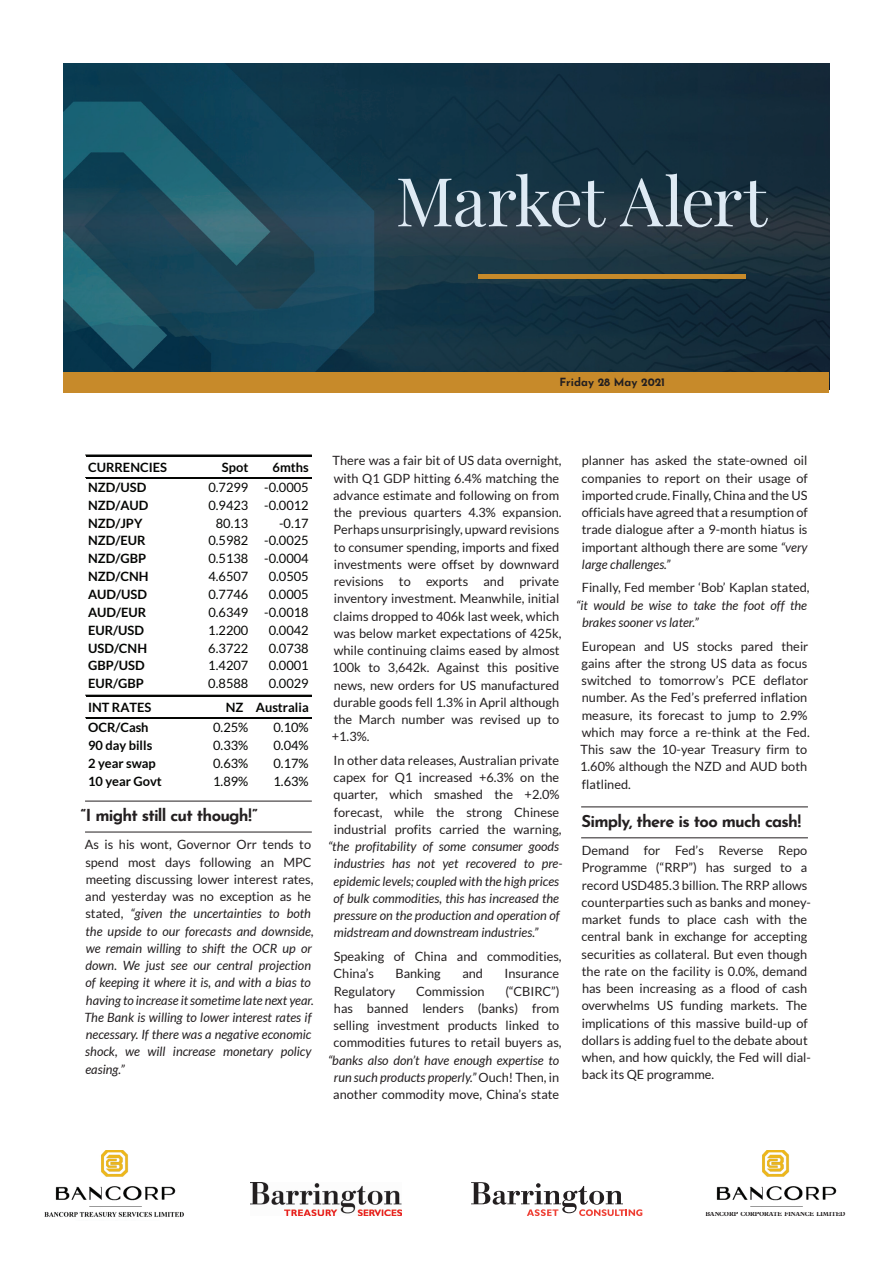
<style>
.page{position:relative;width:893px;height:1263px;background:#fff}
.page>*{position:absolute;margin:0;border:0;box-sizing:border-box;transform-origin:0 0}
.t1{font:67.5px "Playfair Display";letter-spacing:-.03em;color:#deeaf4}
.t2{font:700 16.5px "Josefin Sans";letter-spacing:-.045em;color:#231f20}
.t3{font:12.9px "Lato";color:#040503}
.t4{font:700 12.9px "Lato";color:#040503}
.t5{font:12.75px/17.2px "Lato";color:#231f20}
.t6{font:italic 12.75px/17.2px "Lato";color:#231f20}
.t7{font:700 11.25px "Josefin Sans";color:#231f20}
.t8{font:700 6.45px "Plantin Std";letter-spacing:-.01em;color:#231f20;scale:.93 1}
.s1{font-style:normal}
.s2{font-style:italic}
</style>
<div class="page">
<img style="left:64px;top:64px;width:765px;height:308px">
<hr style="left:85px;top:801px;width:227px;height:1px;background:#231f20">
<hr style="left:85px;top:832px;width:227px;height:1px;background:#231f20">
<hr style="left:86px;top:455px;width:225px;height:1px;background:#040503">
<hr style="left:86px;top:477px;width:225px;height:2px;background:#040503">
<hr style="left:86px;top:695px;width:225px;height:1px;background:#040503">
<hr style="left:86px;top:717px;width:225px;height:1px;background:#040503">
<hr style="left:86px;top:718px;width:225px;height:1px;background:#040503">
<hr style="left:581px;top:806px;width:227px;height:1px;background:#231f20">
<hr style="left:581px;top:837px;width:227px;height:1px;background:#231f20">
<div style="left:64px;top:372px;width:765px;height:21px;background:#c78a2a"></div>
<hr style="left:478px;top:275px;width:268px;height:4px;background:#c78a2a">
<img style="left:44px;top:1150px;width:140px;height:67px">
<img style="left:251px;top:1182px;width:151px;height:33px">
<img style="left:716px;top:1150px;width:121px;height:57px">
<svg style="left:471px;top:1182px;width:171px;height:34px"></svg>
<h1 class="t1" style="left:395px;top:148px;width:373px">Market Alert</h1>
<p class="t7" style="left:559px;top:372px;width:107px">Friday 28 May 2021</p>
<p class="t4" style="left:88px;top:460px;width:81px">CURRENCIES</p>
<p class="t4" style="left:222px;top:460px;width:28px">Spot</p>
<p class="t4" style="left:273px;top:460px;width:38px">6mths</p>
<p class="t4" style="left:88px;top:480px;width:60px">NZD/USD</p>
<p class="t3" style="left:208px;top:480px;width:102px">0.7299 -0.0005</p>
<p class="t4" style="left:88px;top:498px;width:62px">NZD/AUD</p>
<p class="t3" style="left:208px;top:498px;width:102px">0.9423 -0.0012</p>
<p class="t4" style="left:88px;top:515px;width:56px">NZD/JPY</p>
<p class="t3" style="left:216px;top:516px;width:34px">80.13</p>
<p class="t3" style="left:279px;top:516px;width:31px">-0.17</p>
<p class="t4" style="left:88px;top:533px;width:59px">NZD/EUR</p>
<p class="t3" style="left:208px;top:534px;width:102px">0.5982 -0.0025</p>
<p class="t4" style="left:88px;top:551px;width:59px">NZD/GBP</p>
<p class="t3" style="left:208px;top:551px;width:102px">0.5138 -0.0004</p>
<p class="t4" style="left:88px;top:569px;width:62px">NZD/CNH</p>
<p class="t3" style="left:208px;top:569px;width:42px">4.6507</p>
<p class="t3" style="left:269px;top:569px;width:42px">0.0505</p>
<p class="t4" style="left:88px;top:587px;width:60px">AUD/USD</p>
<p class="t3" style="left:208px;top:587px;width:42px">0.7746</p>
<p class="t3" style="left:269px;top:587px;width:42px">0.0005</p>
<p class="t4" style="left:88px;top:605px;width:60px">AUD/EUR</p>
<p class="t3" style="left:208px;top:605px;width:102px">0.6349 -0.0018</p>
<p class="t4" style="left:88px;top:623px;width:58px">EUR/USD</p>
<p class="t3" style="left:208px;top:623px;width:42px">1.2200</p>
<p class="t3" style="left:269px;top:623px;width:42px">0.0042</p>
<p class="t4" style="left:88px;top:640px;width:61px">USD/CNH</p>
<p class="t3" style="left:208px;top:641px;width:42px">6.3722</p>
<p class="t3" style="left:269px;top:641px;width:42px">0.0738</p>
<p class="t4" style="left:88px;top:658px;width:58px">GBP/USD</p>
<p class="t3" style="left:208px;top:658px;width:42px">1.4207</p>
<p class="t3" style="left:269px;top:658px;width:42px">0.0001</p>
<p class="t4" style="left:88px;top:676px;width:57px">EUR/GBP</p>
<p class="t3" style="left:208px;top:676px;width:42px">0.8588</p>
<p class="t3" style="left:269px;top:676px;width:42px">0.0029</p>
<p class="t4" style="left:88px;top:700px;width:65px">INT RATES</p>
<p class="t4" style="left:226px;top:700px;width:85px">NZ Australia</p>
<p class="t4" style="left:88px;top:720px;width:62px">OCR/Cash</p>
<p class="t3" style="left:213px;top:720px;width:37px">0.25%</p>
<p class="t3" style="left:273px;top:720px;width:37px">0.10%</p>
<p class="t4" style="left:88px;top:738px;width:66px">90 day bills</p>
<p class="t3" style="left:213px;top:738px;width:37px">0.33%</p>
<p class="t3" style="left:273px;top:738px;width:37px">0.04%</p>
<p class="t4" style="left:88px;top:756px;width:69px">2 year swap</p>
<p class="t3" style="left:213px;top:756px;width:37px">0.63%</p>
<p class="t3" style="left:273px;top:756px;width:37px">0.17%</p>
<p class="t4" style="left:88px;top:773px;width:75px">10 year Govt</p>
<p class="t3" style="left:213px;top:774px;width:37px">1.89%</p>
<p class="t3" style="left:273px;top:774px;width:37px">1.63%</p>
<p class="t2" style="left:81px;top:801px;width:178px">“I might still cut though!”</p>
<p class="t6" style="left:84px;top:836px;width:231px"><span class="s1">As is his wont, Governor Orr tends to spend most days following an MPC meeting discussing lower interest rates, and yesterday was no exception as he stated,</span> “given the uncertainties to both the upside to our forecasts and downside, we remain willing to shift the OCR up or down. We just see our central projection of keeping it where it is, and with a bias to having to increase it sometime late next year.<br>The Bank is willing to lower interest rates if necessary. If there was a negative economic shock, we will increase monetary policy easing.”</p>
<p class="t5" style="left:332px;top:452px;width:231px">There was a fair bit of US data overnight, with Q1 GDP hitting 6.4% matching the advance estimate and following on from the previous quarters 4.3% expansion.<br>Perhaps unsurprisingly, upward revisions to consumer spending, imports and fixed investments were offset by downward revisions to exports and private inventory investment. Meanwhile, initial claims dropped to 406k last week, which was below market expectations of 425k, while continuing claims eased by almost 100k to 3,642k. Against this positive news, new orders for US manufactured durable goods fell 1.3% in April although the March number was revised up to +1.3%.</p>
<p class="t5" style="left:334px;top:752px;width:230px">In other data releases, Australian private capex for Q1 increased +6.3% on the quarter, which smashed the +2.0% forecast, while the strong Chinese industrial profits carried the warning,</p>
<p class="t6" style="left:333px;top:838px;width:231px;text-indent:-6px">“the profitability of some consumer goods industries has not yet recovered to pre&shy;epidemic levels; coupled with the high prices of bulk commodities, this has increased the pressure on the production and operation of midstream and downstream industries.”</p>
<p class="t5" style="left:333px;top:948px;width:230px">Speaking of China and commodities,<br>China’s</p>
<p class="t5" style="left:395px;top:965px;width:47px">Banking</p>
<p class="t5" style="left:462px;top:965px;width:22px">and</p>
<p class="t5" style="left:505px;top:965px;width:56px">Insurance</p>
<p class="t5" style="left:333px;top:982px;width:230px;text-indent:172px">(“CBIRC”) has banned lenders (banks) from selling investment products linked to commodities futures to retail buyers as,</p>
<p class="t6" style="left:328px;top:1052px;width:233px;text-align:center">“banks also don’t have enough expertise to run such products properly.” <span class="s1">Ouch! Then, in another commodity move, China’s state</span></p>
<p class="t5" style="left:334px;top:982px;width:63px">Regulatory</p>
<p class="t5" style="left:416px;top:982px;width:70px">Commission</p>
<p class="t5" style="left:582px;top:452px;width:228px;text-align:justify">planner has asked the state-owned oil companies to report on their usage of imported crude. Finally, China and the US officials have agreed that a resumption of trade dialogue after a 9-month hiatus is important although there are some <span class="s2">“very large challenges.”</span></p>
<p class="t5" style="left:582px;top:579px;width:229px">Finally, Fed member ‘Bob’ Kaplan stated,</p>
<p class="t6" style="left:582px;top:597px;width:227px;text-indent:-6px">“it would be wise to take the foot off the brakes sooner vs later.”</p>
<p class="t5" style="left:580px;top:637px;width:231px">European and US stocks pared their gains after the strong US data as focus switched to tomorrow’s PCE deflator number. As the Fed’s preferred inflation measure, its forecast to jump to 2.9% which may force a re-think at the Fed.<br>This saw the 10-year Treasury firm to 1.60% although the NZD and AUD both flatlined.</p>
<p class="t2" style="left:581px;top:807px;width:221px">Simply, there is too much cash!</p>
<p class="t5" style="left:581px;top:842px;width:231px">Demand for Fed’s Reverse Repo Programme (“RRP”) has surged to a record USD485.3 billion. The RRP allows counterparties such as banks and money&shy;market funds to place cash with the central bank in exchange for accepting securities as collateral. But even though the rate on the facility is 0.0%, demand has been increasing as a flood of cash overwhelms US funding markets. The implications of this massive build-up of dollars is adding fuel to the debate about when, and how quickly, the Fed will dial&shy;back its QE programme.</p>
<p class="t8" style="left:705px;top:1210px;width:152px">BANCORP CORPORATE FINANCE LIMITED</p>
</div>
